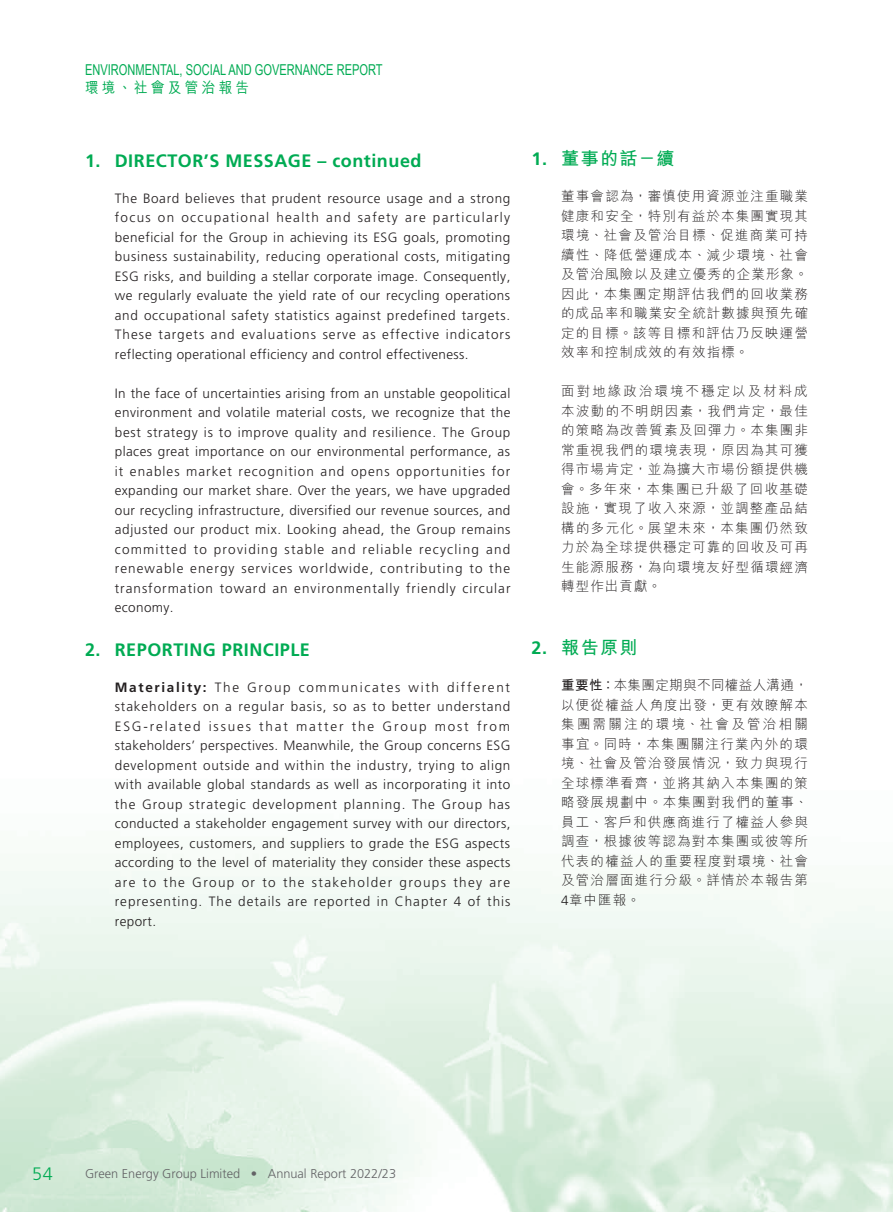
<style>
.page{position:relative;width:893px;height:1212px;background:#fff}
.page>*{position:absolute;margin:0;border:0;box-sizing:border-box;transform-origin:0 0}
.t1{font:700 18px "Frutiger LT Std";letter-spacing:.03em;color:#00ab53}
.t2{font:700 18px "M Hei HK";letter-spacing:.08em;color:#00ab53}
.t3{font:300 18px "Frutiger LT Std";color:#00ab53}
.t4{font:15px "Arial Narrow";color:#00ab53;scale:.9 1}
.t5{font:500 15px "M Hei HK";letter-spacing:.25em;color:#00ab53;scale:.9 1}
.t6{font:300 13.5px/19.5px "Frutiger LT Std";letter-spacing:.07em;color:#231f20;text-align:justify}
.t7{font:300 13.5px/19.5px "M Hei HK";letter-spacing:.085em;color:#231f20;text-align:justify}
.t8{font:300 12.75px "Frutiger LT Std";color:#636366}
.s1{font-weight:700}
.s2{font-family:"Frutiger LT Std"}
</style>
<div class="page">
<p class="t4" style="left:85px;top:58px;width:332px">ENVIRONMENTAL, SOCIAL AND GOVERNANCE REPORT</p>
<p class="t5" style="left:85px;top:77px;width:184px">環境、社會及管治報告</p>
<h1 class="t1" style="left:85px;top:150px;width:338px">1. DIRECTOR’S MESSAGE – continued</h1>
<p class="t6" style="left:115px;top:189px;width:397px">The Board believes that prudent resource usage and a strong focus on occupational health and safety are particularly beneficial for the Group in achieving its ESG goals, promoting business sustainability, reducing operational costs, mitigating ESG risks, and building a stellar corporate image. Consequently, we regularly evaluate the yield rate of our recycling operations and occupational safety statistics against predefined targets.<br>These targets and evaluations serve as effective indicators reflecting operational efficiency and control effectiveness.</p>
<p class="t6" style="left:115px;top:384px;width:397px">In the face of uncertainties arising from an unstable geopolitical environment and volatile material costs, we recognize that the best strategy is to improve quality and resilience. The Group places great importance on our environmental performance, as it enables market recognition and opens opportunities for expanding our market share. Over the years, we have upgraded our recycling infrastructure, diversified our revenue sources, and adjusted our product mix. Looking ahead, the Group remains committed to providing stable and reliable recycling and renewable energy services worldwide, contributing to the transformation toward an environmentally friendly circular economy.</p>
<h1 class="t1" style="left:85px;top:639px;width:226px">2. REPORTING PRINCIPLE</h1>
<p class="t6" style="left:115px;top:678px;width:397px"><span class="s1">Materiality:</span> The Group communicates with different stakeholders on a regular basis, so as to better understand ESG-related issues that matter the Group most from stakeholders’ perspectives. Meanwhile, the Group concerns ESG development outside and within the industry, trying to align with available global standards as well as incorporating it into the Group strategic development planning. The Group has conducted a stakeholder engagement survey with our directors, employees, customers, and suppliers to grade the ESG aspects according to the level of materiality they consider these aspects are to the Group or to the stakeholder groups they are representing. The details are reported in Chapter 4 of this report.</p>
<h1 class="t2" style="left:531px;top:145px;width:144px"><span class="s2">1.</span> 董事的話－續</h1>
<p class="t7" style="left:561px;top:186px;width:248px">董事會認為，審慎使用資源並注重職業健康和安全，特別有益於本集團實現其環境、社會及管治目標、促進商業可持續性、降低營運成本、減少環境、社會及管治風險以及建立優秀的企業形象。因此，本集團定期評估我們的回收業務的成品率和職業安全統計數據與預先確定的目標。該等目標和評估乃反映運營效率和控制成效的有效指標。</p>
<p class="t7" style="left:561px;top:381px;width:248px">面對地緣政治環境不穩定以及材料成本波動的不明朗因素，我們肯定，最佳的策略為改善質素及回彈力。本集團非常重視我們的環境表現，原因為其可獲得市場肯定，並為擴大市場份額提供機會。多年來，本集團已升級了回收基礎設施，實現了收入來源，並調整產品結構的多元化。展望未來，本集團仍然致力於為全球提供穩定可靠的回收及可再生能源服務，為向環境友好型循環經濟轉型作出貢獻。</p>
<h1 class="t2" style="left:531px;top:634px;width:107px"><span class="s2">2.</span> 報告原則</h1>
<p class="t7" style="left:561px;top:675px;width:248px"><span class="s1">重要性：</span>本集團定期與不同權益人溝通，以便從權益人角度出發，更有效瞭解本集團需關注的環境、社會及管治相關事宜。同時，本集團關注行業內外的環境、社會及管治發展情況，致力與現行全球標準看齊，並將其納入本集團的策略發展規劃中。本集團對我們的董事、員工、客戶和供應商進行了權益人參與調查，根據彼等認為對本集團或彼等所代表的權益人的重要程度對環境、社會及管治層面進行分級。詳情於本報告第<span class="s2">4</span>章中匯報。</p>
<h1 class="t3" style="left:32px;top:1164px;width:22px">54</h1>
<p class="t8" style="left:85px;top:1166px;width:313px">Green Energy Group Limited • Annual Report 2022/23</p>
</div>
